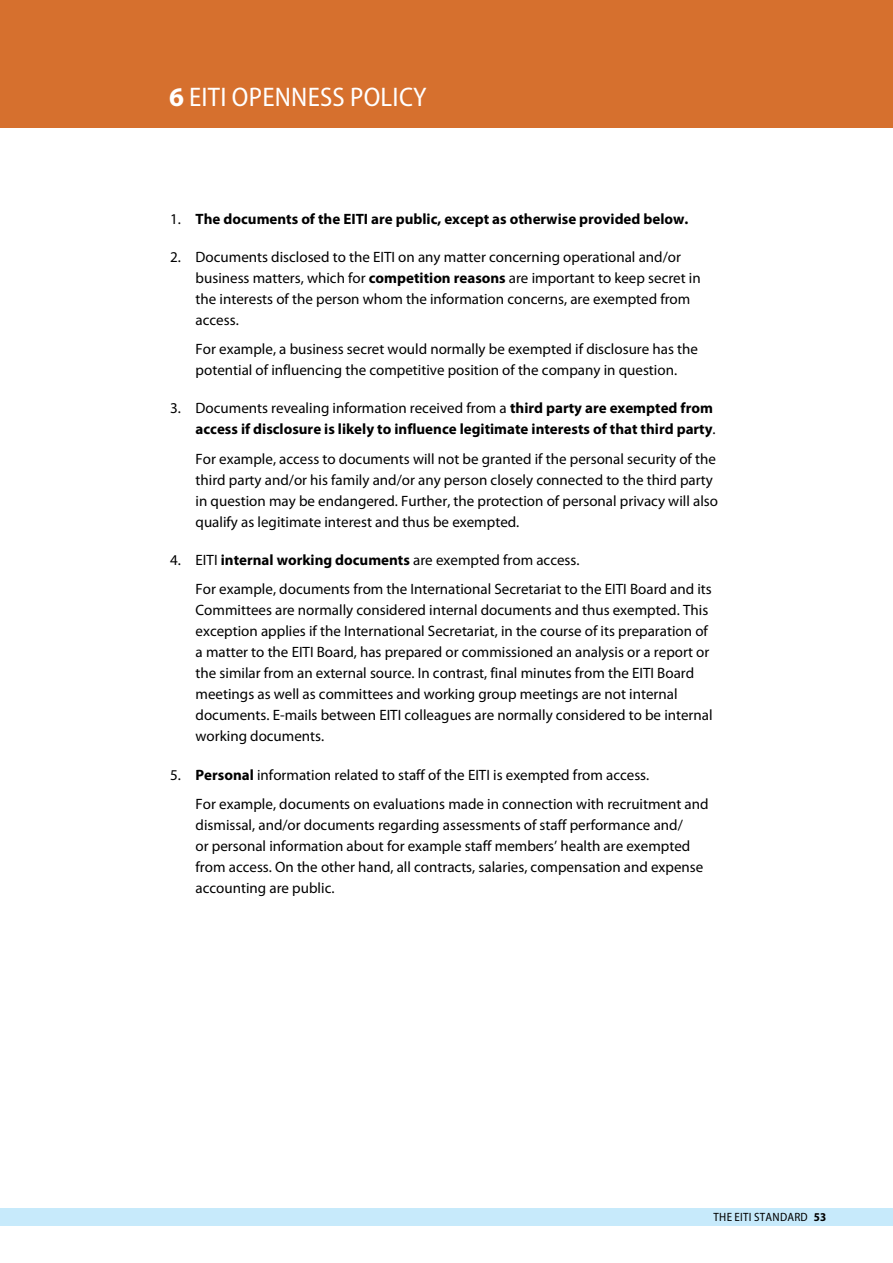
<style>
.page{position:relative;width:893px;height:1263px;background:#fff}
.page>*{position:absolute;margin:0;border:0;box-sizing:border-box;transform-origin:0 0}
.t1{font:semi-condensed 27px "Myriad Pro";letter-spacing:.01em;color:#fff}
.t2{font:15px/21px "Myriad Pro";color:#000}
.t3{font:700 15px/21px "Myriad Pro";color:#000;text-align:right}
.t4{font:semi-condensed 12px "Myriad Pro";letter-spacing:.02em;color:#000}
.s1{font-weight:700;font-stretch:normal}
.s2{font-weight:400}
.s3{font-weight:700}
</style>
<div class="page">
<div style="left:0;top:0;width:893px;height:128px;background:#d6702e"></div>
<div style="left:0;top:1208px;width:893px;height:18px;background:#c7eafb"></div>
<h1 class="t1" style="left:169px;top:82px;width:78px"><span class="s1">6</span> EITI OPENNESS</h1>
<h1 class="t1" style="left:350px;top:82px;width:78px">POLICY</h1>
<p class="t3" style="left:170px;top:208px;width:520px"><span class="s2">1.</span> The documents of the EITI are public, except as otherwise provided below.</p>
<p class="t2" style="left:196px;top:246px;width:507px;text-indent:-26px">2. Documents disclosed to the EITI on any matter concerning operational and/or business matters, which for <span class="s3">competition reasons</span> are important to keep secret in the interests of the person whom the information concerns, are exempted from access.</p>
<p class="t2" style="left:196px;top:339px;width:504px">For example, a business secret would normally be exempted if disclosure has the potential of influencing the competitive position of the company in question.</p>
<p class="t3" style="left:170px;top:397px;width:547px"><span class="s2">3. Documents revealing information received from a</span> third party are exempted from access if disclosure is likely to influence legitimate interests of that third party<span class="s2">.</span></p>
<p class="t2" style="left:196px;top:448px;width:524px">For example, access to documents will not be granted if the personal security of the third party and/or his family and/or any person closely connected to the third party in question may be endangered. Further, the protection of personal privacy will also qualify as legitimate interest and thus be exempted.</p>
<p class="t2" style="left:196px;top:545px;width:518px;line-height:29.5px;text-indent:-26px">4. EITI <span class="s3">internal working documents</span> are exempted from access.<br>For example, documents from the International Secretariat to the EITI Board and its</p>
<p class="t2" style="left:196px;top:600px;width:519px">Committees are normally considered internal documents and thus exempted. This exception applies if the International Secretariat, in the course of its preparation of a matter to the EITI Board, has prepared or commissioned an analysis or a report or the similar from an external source. In contrast, final minutes from the EITI Board meetings as well as committees and working group meetings are not internal documents. E-mails between EITI colleagues are normally considered to be internal working documents.</p>
<p class="t2" style="left:196px;top:759px;width:514px;line-height:29.5px;text-indent:-26px">5. <span class="s3">Personal</span> information related to staff of the EITI is exempted from access.<br>For example, documents on evaluations made in connection with recruitment and</p>
<p class="t2" style="left:196px;top:814px;width:509px">dismissal, and/or documents regarding assessments of staff performance and/<br>or personal information about for example staff members’ health are exempted from access. On the other hand, all contracts, salaries, compensation and expense accounting are public.</p>
<p class="t4" style="left:714px;top:1210px;width:8px">THE</p>
<p class="t4" style="left:735px;top:1210px;width:93px">EITI STANDARD <span class="s3">53</span></p>
</div>
